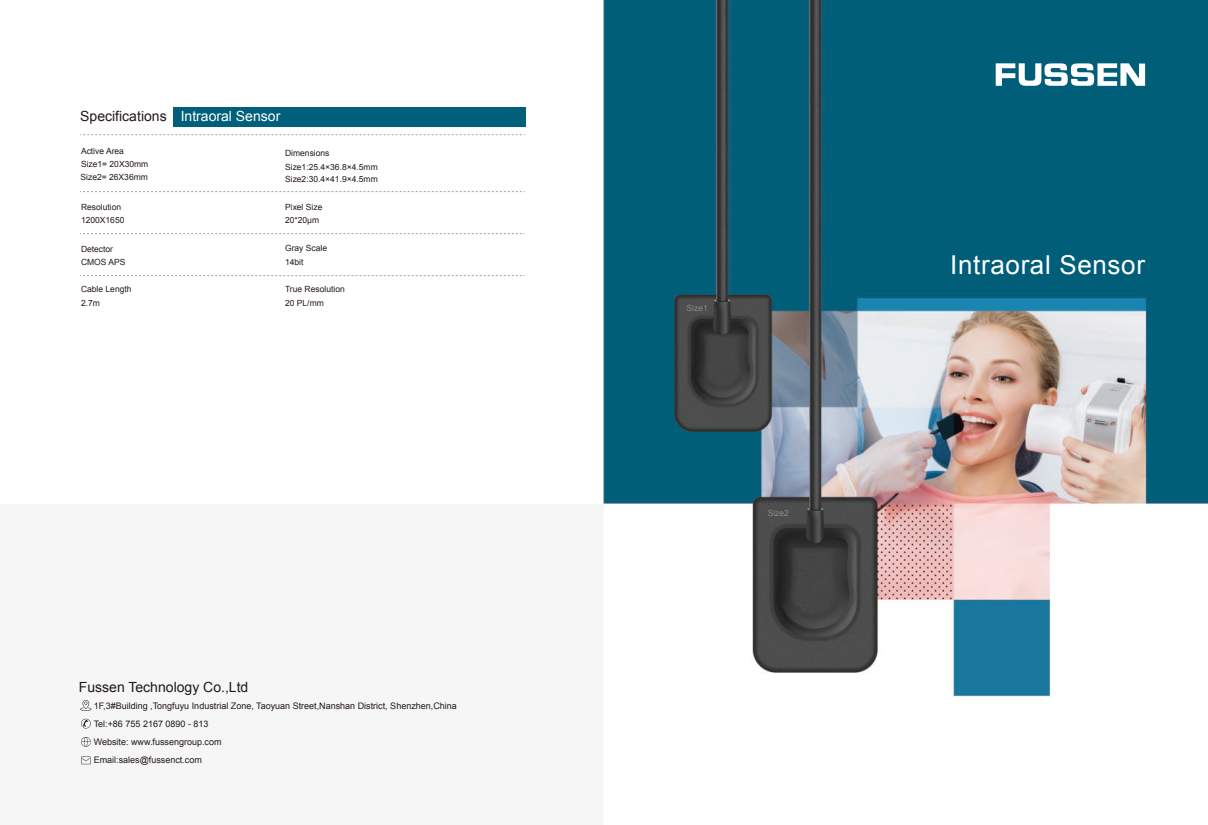
<style>
.page{position:relative;width:1208px;height:825px;background:#fff}
.page>*{position:absolute;margin:0;border:0;box-sizing:border-box;transform-origin:0 0}
.t1{font:26px "Arial";letter-spacing:.025em;color:#fff}
.t2{font:14px "Arial";color:#fff}
.t3{font:14px "Arial";color:#231916}
.t4{font:9px/18px "Arial";color:#231916}
.t5{font:8.5px/13.2px "Arial";color:#231916}
.t6{font:8.5px "Arial";color:#8a8a8a}
.s1{color:#231916}
</style>
<div class="page">
<img style="left:80px;top:0;width:1127px;height:765px">
<svg style="left:995px;top:63px;width:150px;height:23px"></svg>
<svg style="left:81px;top:756px;width:10px;height:8px"></svg>
<svg style="left:81px;top:737px;width:10px;height:10px"></svg>
<svg style="left:81px;top:719px;width:10px;height:9px"></svg>
<svg style="left:80px;top:700px;width:11px;height:11px"></svg>
<div style="left:173px;top:107px;width:352px;height:20px;background:#005f7a"></div>
<svg style="left:80px;top:135px;width:445px;height:1px"></svg>
<svg style="left:80px;top:191px;width:445px;height:1px"></svg>
<svg style="left:80px;top:233px;width:445px;height:1px"></svg>
<svg style="left:80px;top:275px;width:445px;height:1px"></svg>
<h2 class="t2" style="left:80px;top:111px;width:201px"><span class="s1">Specifications</span> Intraoral Sensor</h2>
<p class="t5" style="left:81px;top:145px;width:69px">Active Area<br>Size1= 20X30mm</p>
<p class="t5" style="left:285px;top:148px;width:94px">Dimensions<br>Size1:25.4×36.8×4.5mm</p>
<p class="t5" style="left:81px;top:172px;width:69px">Size2= 26X36mm</p>
<p class="t5" style="left:285px;top:173px;width:94px">Size2:30.4×41.9×4.5mm</p>
<p class="t5" style="left:81px;top:201px;width:45px">Resolution<br>1200X1650</p>
<p class="t5" style="left:285px;top:201px;width:39px">Pixel Size<br>20*20μm</p>
<p class="t5" style="left:81px;top:243px;width:46px">Detector<br>CMOS APS</p>
<p class="t5" style="left:285px;top:243px;width:44px">Gray Scale<br>14bit</p>
<p class="t5" style="left:81px;top:283px;width:52px">Cable Length<br>2.7m</p>
<p class="t5" style="left:285px;top:283px;width:61px">True Resolution<br>20 PL/mm</p>
<h2 class="t3" style="left:79px;top:682px;width:171px">Fussen Technology Co.,Ltd</h2>
<p class="t4" style="left:94px;top:698px;width:365px">1F,3#Building ,Tongfuyu Industrial Zone, Taoyuan Street,Nanshan District, Shenzhen,China Tel:+86 755 2167 0890 - 813<br>Website: www.fussengroup.com<br>Email:sales@fussenct.com</p>
<p class="t6" style="left:686px;top:305px;width:23px">Size1</p>
<p class="t6" style="left:767px;top:510px;width:23px">Size2</p>
<h1 class="t1" style="left:950px;top:255px;width:196px">Intraoral Sensor</h1>
</div>
